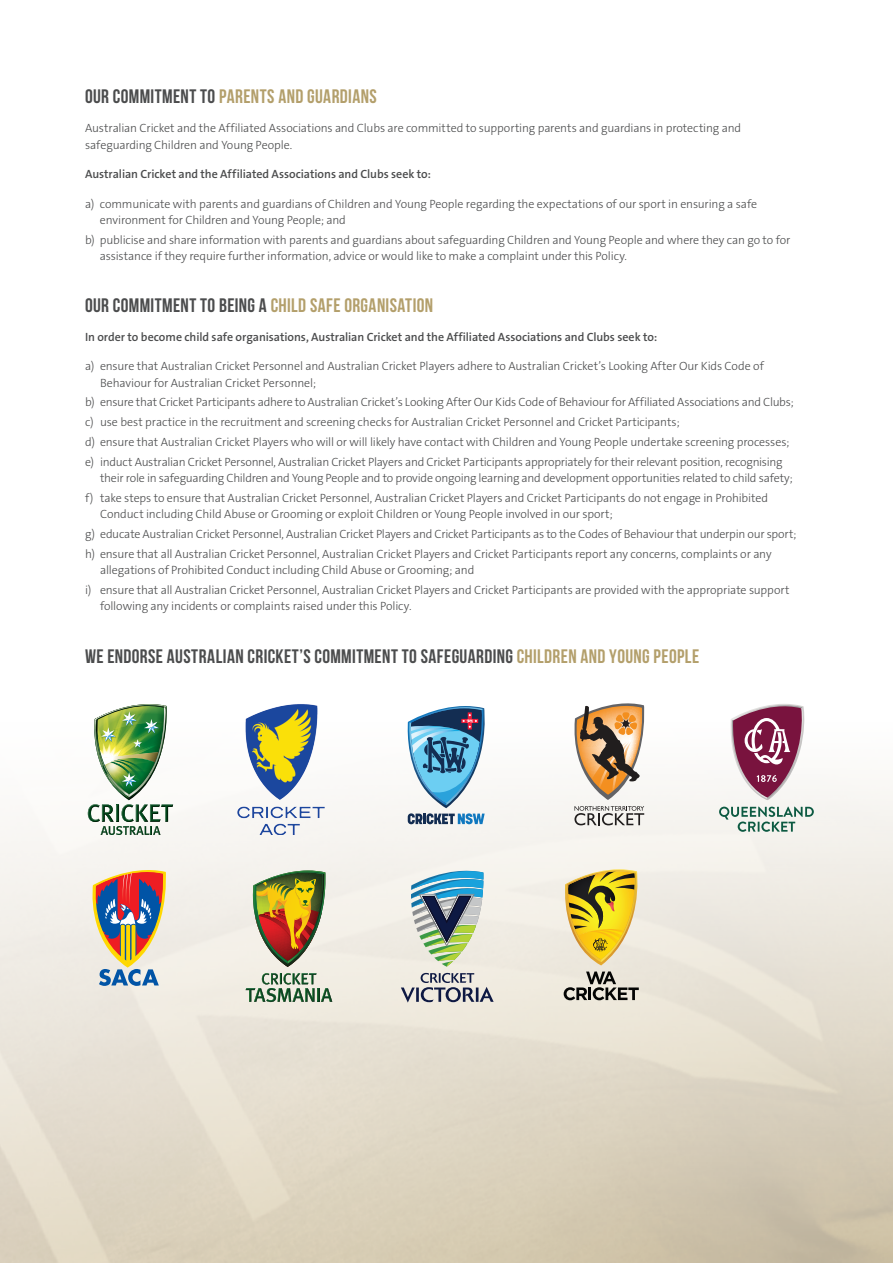
<style>
.page{position:relative;width:893px;height:1263px;background:#fff}
.page>*{position:absolute;margin:0;border:0;box-sizing:border-box;transform-origin:0 0}
.t1{font:700 19.5px "Bebas Neue";letter-spacing:.02em;color:#4b4c4d}
.t2{font:700 19.5px "Bebas Neue";letter-spacing:.02em;color:#b39f6b}
.Body{font:300 12px/16.5px "The Sans B3";letter-spacing:-.015em;color:#4b4c4d}
.Body-2{font:600 12px "The Sans B6";letter-spacing:-.005em;color:#4b4c4d}
.s1{color:#4b4c4d}
.s2{color:#b39f6b}
</style>
<div class="page">
<img style="left:0;top:706px;width:893px;height:557px">
<svg style="left:246px;top:973px;width:86px;height:29px;background:#a2b49f"></svg>
<img style="left:246px;top:866px;width:84px;height:101px">
<svg style="left:401px;top:973px;width:93px;height:29px;background:#b2b1b5"></svg>
<svg style="left:411px;top:865px;width:72px;height:102px;background:#98b4b0"></svg>
<svg style="left:91px;top:863px;width:80px;height:123px;background:#b5a19a"></svg>
<svg style="left:559px;top:869px;width:85px;height:96px;background:#d2bf67"></svg>
<svg style="left:564px;top:971px;width:75px;height:29px;background:#a4a198"></svg>
<svg style="left:574px;top:806px;width:70px;height:19px"></svg>
<svg style="left:570px;top:703px;width:80px;height:97px"></svg>
<img style="left:88px;top:704px;width:85px;height:131px">
<img style="left:238px;top:806px;width:86px;height:29px">
<img style="left:245px;top:704px;width:72px;height:96px">
<svg style="left:405px;top:706px;width:87px;height:118px"></svg>
<svg style="left:719px;top:807px;width:95px;height:25px"></svg>
<svg style="left:730px;top:704px;width:75px;height:96px"></svg>
<h3 class="t2" style="left:85px;top:86px;width:293px"><span class="s1">OUR COMMITMENT TO</span> PARENTS AND GUARDIANS</h3>
<p class="Body" style="left:85px;top:121px;width:658px">Australian Cricket and the Affiliated Associations and Clubs are committed to supporting parents and guardians in protecting and safeguarding Children and Young People.</p>
<p class="Body-2" style="left:85px;top:168px;width:348px">Australian Cricket and the Affiliated Associations and Clubs seek to:</p>
<p class="Body" style="left:100px;top:196px;width:659px;text-indent:-15px">a) communicate with parents and guardians of Children and Young People regarding the expectations of our sport in ensuring a safe environment for Children and Young People; and</p>
<p class="Body" style="left:100px;top:232px;width:692px;text-indent:-15px">b) publicise and share information with parents and guardians about safeguarding Children and Young People and where they can go to for assistance if they require further information, advice or would like to make a complaint under this Policy.</p>
<h3 class="t1" style="left:85px;top:294px;width:350px">OUR COMMITMENT TO BEING A <span class="s2">CHILD SAFE ORGANISATION</span></h3>
<p class="Body-2" style="left:85px;top:331px;width:574px">In order to become child safe organisations, Australian Cricket and the Affiliated Associations and Clubs seek to:</p>
<p class="Body" style="left:100px;top:358px;width:665px;text-indent:-15px">a) ensure that Australian Cricket Personnel and Australian Cricket Players adhere to Australian Cricket’s Looking After Our Kids Code of<br>Behaviour for Australian Cricket Personnel;</p>
<p class="Body" style="left:85px;top:395px;width:710px">b) ensure that Cricket Participants adhere to Australian Cricket’s Looking After Our Kids Code of Behaviour for Affiliated Associations and Clubs;</p>
<p class="Body" style="left:85px;top:414px;width:596px">c) use best practice in the recruitment and screening checks for Australian Cricket Personnel and Cricket Participants;</p>
<p class="Body" style="left:85px;top:434px;width:706px">d) ensure that Australian Cricket Players who will or will likely have contact with Children and Young People undertake screening processes;</p>
<p class="Body" style="left:100px;top:454px;width:694px;text-indent:-15px">e) induct Australian Cricket Personnel, Australian Cricket Players and Cricket Participants appropriately for their relevant position, recognising their role in safeguarding Children and Young People and to provide ongoing learning and development opportunities related to child safety;</p>
<p class="Body" style="left:100px;top:490px;width:670px;text-indent:-15px">f) take steps to ensure that Australian Cricket Personnel, Australian Cricket Players and Cricket Participants do not engage in Prohibited<br>Conduct including Child Abuse or Grooming or exploit Children or Young People involved in our sport;</p>
<p class="Body" style="left:85px;top:526px;width:713px">g) educate Australian Cricket Personnel, Australian Cricket Players and Cricket Participants as to the Codes of Behaviour that underpin our sport;</p>
<p class="Body" style="left:100px;top:546px;width:673px;text-indent:-15px">h) ensure that all Australian Cricket Personnel, Australian Cricket Players and Cricket Participants report any concerns, complaints or any allegations of Prohibited Conduct including Child Abuse or Grooming; and</p>
<p class="Body" style="left:100px;top:582px;width:691px;text-indent:-15px">i) ensure that all Australian Cricket Personnel, Australian Cricket Players and Cricket Participants are provided with the appropriate support following any incidents or complaints raised under this Policy.</p>
<h3 class="t1" style="left:85px;top:646px;width:616px">WE ENDORSE AUSTRALIAN CRICKET’S COMMITMENT TO SAFEGUARDING <span class="s2">CHILDREN AND YOUNG PEOPLE</span></h3>
</div>
